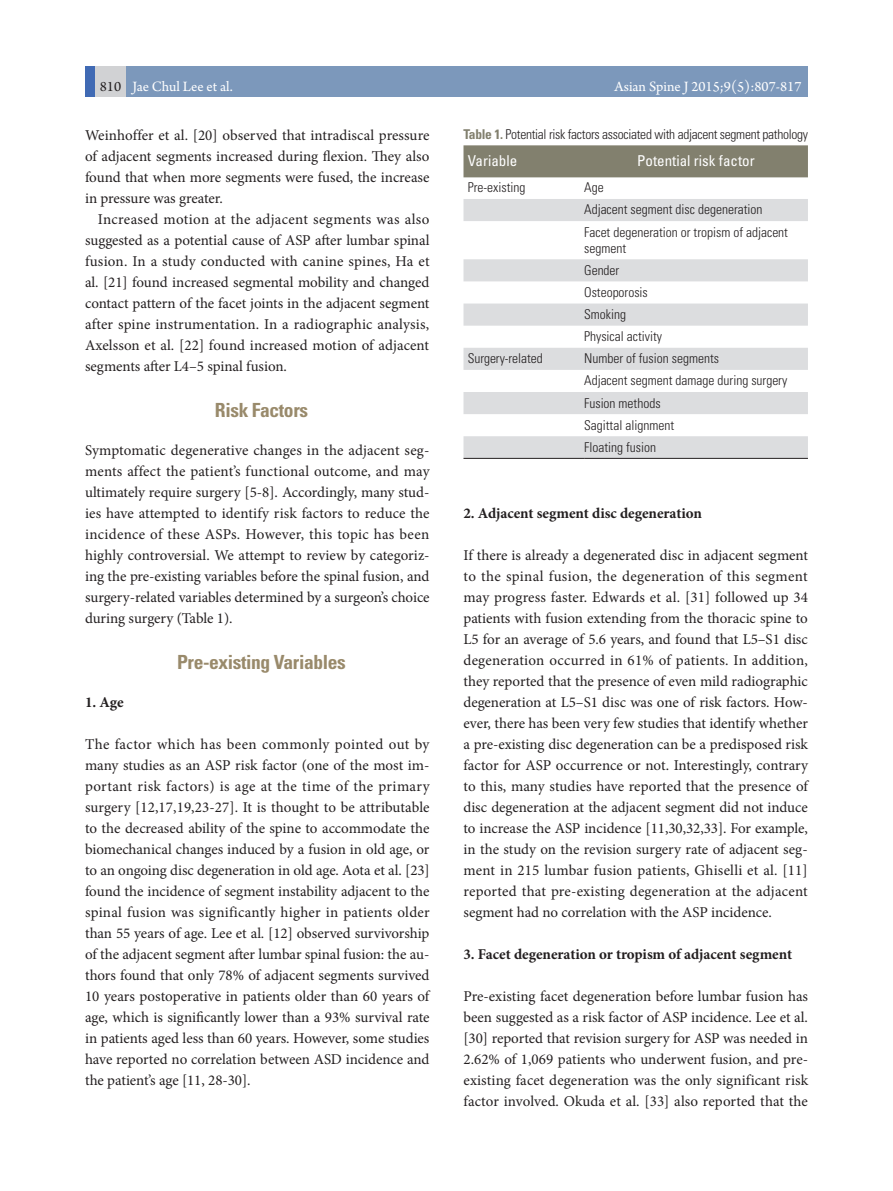
<style>
.page{position:relative;width:893px;height:1191px;background:#fff}
.page>*{position:absolute;margin:0;border:0;box-sizing:border-box;transform-origin:0 0}
.본문_대제목{font:700 condensed 19.5px "Univers LT Std";letter-spacing:-.02em;color:#998a6b}
.본문_내용_첫문단{font:15px/21px "Minion Pro";letter-spacing:-.005em;color:#231f20;text-align:justify}
.본문_내용{font:15px/21px "Minion Pro";letter-spacing:-.005em;color:#231f20;text-align:justify}
.본문_중제목{font:700 15px "Minion Pro";letter-spacing:-.005em;color:#231f20}
.t1{font:15px "Arno Pro";color:#fff}
.표_머리행{font:condensed 15px "Univers LT Std";color:#fff}
.표_본문{font:300 condensed 13.5px/16.2px "Univers LT Std";color:#231f20}
.표_그림설명{font:300 condensed 13.5px "Univers LT Std";letter-spacing:-.02em;color:#231f20}
.표_왼쪽행{font:300 condensed 13.5px "Univers LT Std";letter-spacing:-.005em;color:#231f20}
.s1{color:#231f20}
.s2{font-weight:700;color:#82806e}
</style>
<div class="page">
<div style="left:85px;top:66px;width:58px;height:31px;background:#d1d2d4"></div>
<div style="left:126px;top:66px;width:682px;height:31px;background:#7c98bb"></div>
<div style="left:85px;top:66px;width:10px;height:31px;background:#406ab4"></div>
<div style="left:463px;top:145px;width:345px;height:32px;background:#82806e"></div>
<svg style="left:463px;top:199px;width:345px;height:259px;fill:#e4e5e7"></svg>
<hr style="left:463px;top:458px;width:121px;height:1px;background:#231f20">
<hr style="left:584px;top:458px;width:224px;height:1px;background:#231f20">
<p class="t1" style="left:100px;top:78px;width:135px"><span class="s1">810</span> Jae Chul Lee et al.</p>
<p class="t1" style="left:614px;top:78px;width:189px">Asian Spine J 2015;9(5):807-817</p>
<p class="본문_내용" style="left:85px;top:125px;width:346px">Weinhoffer et al. [20] observed that intradiscal pressure of adjacent segments increased during flexion. They also found that when more segments were fused, the increase in pressure was greater.</p>
<p class="본문_내용" style="left:85px;top:209px;width:346px;text-indent:13px">Increased motion at the adjacent segments was also suggested as a potential cause of ASP after lumbar spinal fusion. In a study conducted with canine spines, Ha et al. [21] found increased segmental mobility and changed contact pattern of the facet joints in the adjacent segment after spine instrumentation. In a radiographic analysis, Axelsson et al. [22] found increased motion of adjacent segments after L4–5 spinal fusion.</p>
<p class="본문_대제목" style="left:215px;top:398px;width:95px">Risk Factors</p>
<p class="본문_내용_첫문단" style="left:85px;top:440px;width:346px">Symptomatic degenerative changes in the adjacent seg&shy;ments affect the patient’s functional outcome, and may ultimately require surgery [5-8]. Accordingly, many stud&shy;ies have attempted to identify risk factors to reduce the incidence of these ASPs. However, this topic has been highly controversial. We attempt to review by categoriz&shy;ing the pre-existing variables before the spinal fusion, and surgery-related variables determined by a surgeon’s choice during surgery (Table 1).</p>
<p class="본문_대제목" style="left:177px;top:650px;width:170px">Pre-existing Variables</p>
<p class="본문_중제목" style="left:85px;top:692px;width:40px">1. Age</p>
<p class="본문_내용_첫문단" style="left:85px;top:734px;width:346px">The factor which has been commonly pointed out by many studies as an ASP risk factor (one of the most im&shy;portant risk factors) is age at the time of the primary surgery [12,17,19,23-27]. It is thought to be attributable to the decreased ability of the spine to accommodate the biomechanical changes induced by a fusion in old age, or to an ongoing disc degeneration in old age. Aota et al. [23] found the incidence of segment instability adjacent to the spinal fusion was significantly higher in patients older than 55 years of age. Lee et al. [12] observed survivorship of the adjacent segment after lumbar spinal fusion: the au&shy;thors found that only 78% of adjacent segments survived 10 years postoperative in patients older than 60 years of age, which is significantly lower than a 93% survival rate in patients aged less than 60 years. However, some studies have reported no correlation between ASD incidence and the patient’s age [11, 28-30].</p>
<p class="표_그림설명" style="left:463px;top:126px;width:346px"><span class="s2">Table 1.</span> Potential risk factors associated with adjacent segment pathology</p>
<p class="표_머리행" style="left:468px;top:151px;width:51px">Variable</p>
<p class="표_머리행" style="left:637px;top:151px;width:119px">Potential risk factor</p>
<p class="표_왼쪽행" style="left:468px;top:179px;width:59px">Pre-existing</p>
<p class="표_본문" style="left:584px;top:179px;width:21px">Age</p>
<p class="표_본문" style="left:584px;top:202px;width:180px">Adjacent segment disc degeneration</p>
<p class="표_본문" style="left:584px;top:224px;width:205px">Facet degeneration or tropism of adjacent segment</p>
<p class="표_본문" style="left:584px;top:262px;width:37px">Gender</p>
<p class="표_본문" style="left:584px;top:284px;width:65px">Osteoporosis</p>
<p class="표_본문" style="left:584px;top:306px;width:43px">Smoking</p>
<p class="표_본문" style="left:584px;top:328px;width:79px">Physical activity</p>
<p class="표_왼쪽행" style="left:468px;top:350px;width:76px">Surgery-related</p>
<p class="표_본문" style="left:584px;top:350px;width:136px">Number of fusion segments</p>
<p class="표_본문" style="left:584px;top:372px;width:205px">Adjacent segment damage during surgery</p>
<p class="표_본문" style="left:584px;top:395px;width:78px">Fusion methods</p>
<p class="표_본문" style="left:584px;top:417px;width:91px">Sagittal alignment</p>
<p class="표_본문" style="left:584px;top:439px;width:73px">Floating fusion</p>
<p class="본문_중제목" style="left:463px;top:502px;width:240px">2. Adjacent segment disc degeneration</p>
<p class="본문_내용_첫문단" style="left:463px;top:545px;width:346px">If there is already a degenerated disc in adjacent segment to the spinal fusion, the degeneration of this segment may progress faster. Edwards et al. [31] followed up 34 patients with fusion extending from the thoracic spine to L5 for an average of 5.6 years, and found that L5–S1 disc degeneration occurred in 61% of patients. In addition, they reported that the presence of even mild radiographic degeneration at L5–S1 disc was one of risk factors. How&shy;ever, there has been very few studies that identify whether a pre-existing disc degeneration can be a predisposed risk factor for ASP occurrence or not. Interestingly, contrary to this, many studies have reported that the presence of disc degeneration at the adjacent segment did not induce to increase the ASP incidence [11,30,32,33]. For example, in the study on the revision surgery rate of adjacent seg&shy;ment in 215 lumbar fusion patients, Ghiselli et al. [11] reported that pre-existing degeneration at the adjacent segment had no correlation with the ASP incidence.</p>
<p class="본문_중제목" style="left:463px;top:943px;width:330px">3. Facet degeneration or tropism of adjacent segment</p>
<p class="본문_내용_첫문단" style="left:463px;top:986px;width:346px">Pre-existing facet degeneration before lumbar fusion has been suggested as a risk factor of ASP incidence. Lee et al. [30] reported that revision surgery for ASP was needed in 2.62% of 1,069 patients who underwent fusion, and pre&shy;existing facet degeneration was the only significant risk factor involved. Okuda et al. [33] also reported that the</p>
</div>
